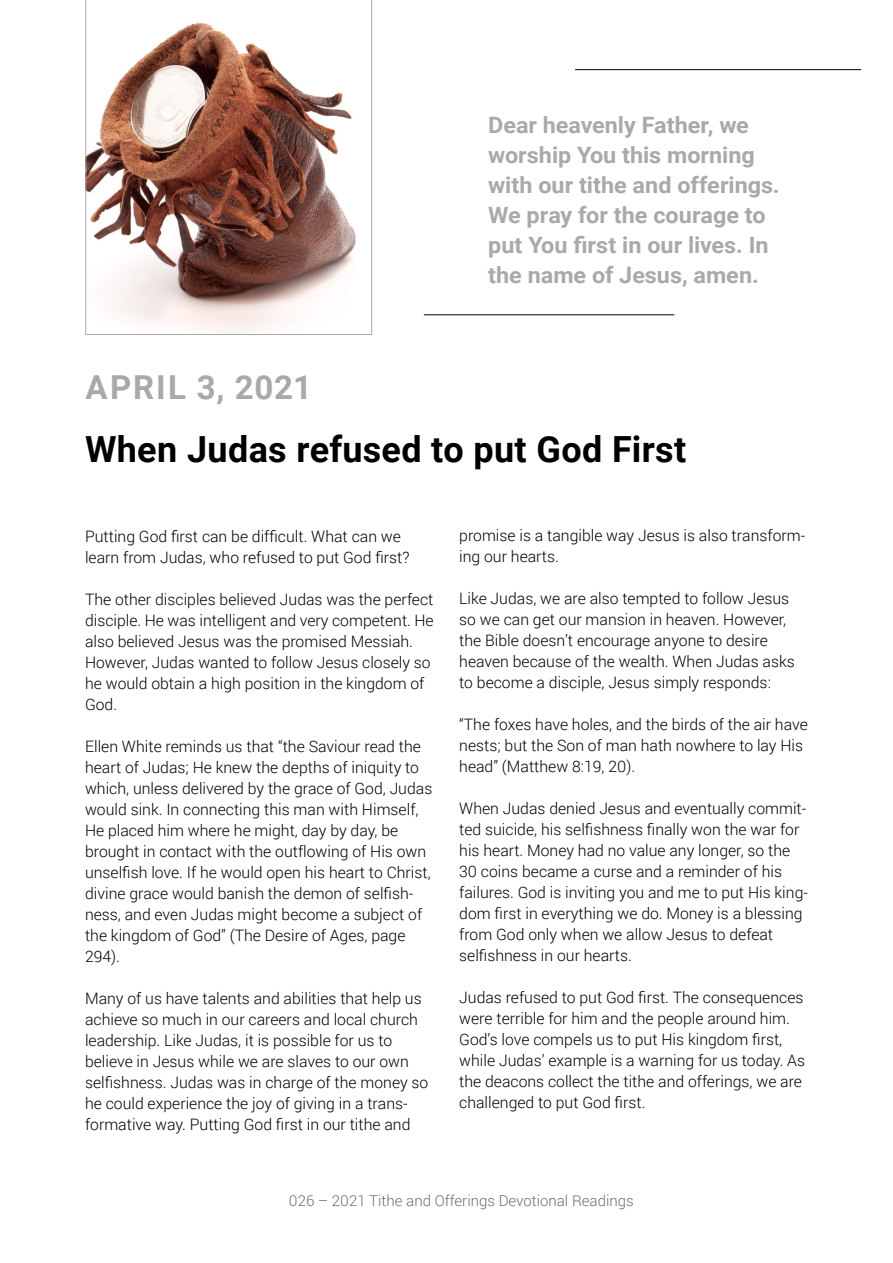
<style>
.page{position:relative;width:893px;height:1263px;background:#fff}
.page>*{position:absolute;margin:0;border:0;box-sizing:border-box;transform-origin:0 0}
.t1{font:700 36px "Roboto";letter-spacing:.01em;color:#000}
.t2{font:700 33px "Roboto";letter-spacing:.055em;color:#a7a9ac}
.t3{font:700 22.5px/30px "Roboto";color:#a7a9ac;scale:1.04 1}
.t4{font:300 15.75px/21px "Roboto";color:#000}
.t5{font:300 15px "Roboto";color:#6d6e71}
</style>
<div class="page">
<svg style="left:86px;top:0;width:286px;height:335px"></svg>
<hr style="left:424px;top:315px;width:250px;height:1px;background:#000">
<hr style="left:575px;top:69px;width:286px;height:1px;background:#000">
<h3 class="t3" style="left:488px;top:109px;width:282px">Dear heavenly Father, we worship You this morning with our tithe and offerings.<br>We pray for the courage to put You first in our lives. In the name of Jesus, amen.</h3>
<h2 class="t2" style="left:86px;top:364px;width:228px">APRIL 3, 2021</h2>
<h1 class="t1" style="left:85px;top:424px;width:603px">When Judas refused to put God First</h1>
<p class="t4" style="left:85px;top:525px;width:326px">Putting God first can be difficult. What can we learn from Judas, who refused to put God first?</p>
<p class="t4" style="left:85px;top:588px;width:350px">The other disciples believed Judas was the perfect disciple. He was intelligent and very competent. He also believed Jesus was the promised Messiah.<br>However, Judas wanted to follow Jesus closely so he would obtain a high position in the kingdom of God.</p>
<p class="t4" style="left:85px;top:735px;width:349px">Ellen White reminds us that “the Saviour read the heart of Judas; He knew the depths of iniquity to which, unless delivered by the grace of God, Judas would sink. In connecting this man with Himself, He placed him where he might, day by day, be brought in contact with the outflowing of His own unselfish love. If he would open his heart to Christ, divine grace would banish the demon of selfish&shy;ness, and even Judas might become a subject of the kingdom of God” (The Desire of Ages, page 294).</p>
<p class="t4" style="left:85px;top:987px;width:345px">Many of us have talents and abilities that help us achieve so much in our careers and local church leadership. Like Judas, it is possible for us to believe in Jesus while we are slaves to our own selfishness. Judas was in charge of the money so he could experience the joy of giving in a trans&shy;formative way. Putting God first in our tithe and</p>
<p class="t4" style="left:459px;top:525px;width:347px">promise is a tangible way Jesus is also transform&shy;ing our hearts.</p>
<p class="t4" style="left:459px;top:588px;width:337px">Like Judas, we are also tempted to follow Jesus so we can get our mansion in heaven. However, the Bible doesn’t encourage anyone to desire heaven because of the wealth. When Judas asks to become a disciple, Jesus simply responds:</p>
<p class="t4" style="left:459px;top:714px;width:350px">“The foxes have holes, and the birds of the air have nests; but the Son of man hath nowhere to lay His head” (Matthew 8:19, 20).</p>
<p class="t4" style="left:459px;top:798px;width:350px">When Judas denied Jesus and eventually commit&shy;ted suicide, his selfishness finally won the war for his heart. Money had no value any longer, so the 30 coins became a curse and a reminder of his failures. God is inviting you and me to put His king&shy;dom first in everything we do. Money is a blessing from God only when we allow Jesus to defeat selfishness in our hearts.</p>
<p class="t4" style="left:459px;top:987px;width:347px">Judas refused to put God first. The consequences were terrible for him and the people around him.<br>God’s love compels us to put His kingdom first, while Judas’ example is a warning for us today. As the deacons collect the tithe and offerings, we are challenged to put God first.</p>
<p class="t5" style="left:289px;top:1190px;width:346px">026 – 2021 Tithe and Offerings Devotional Readings</p>
</div>
